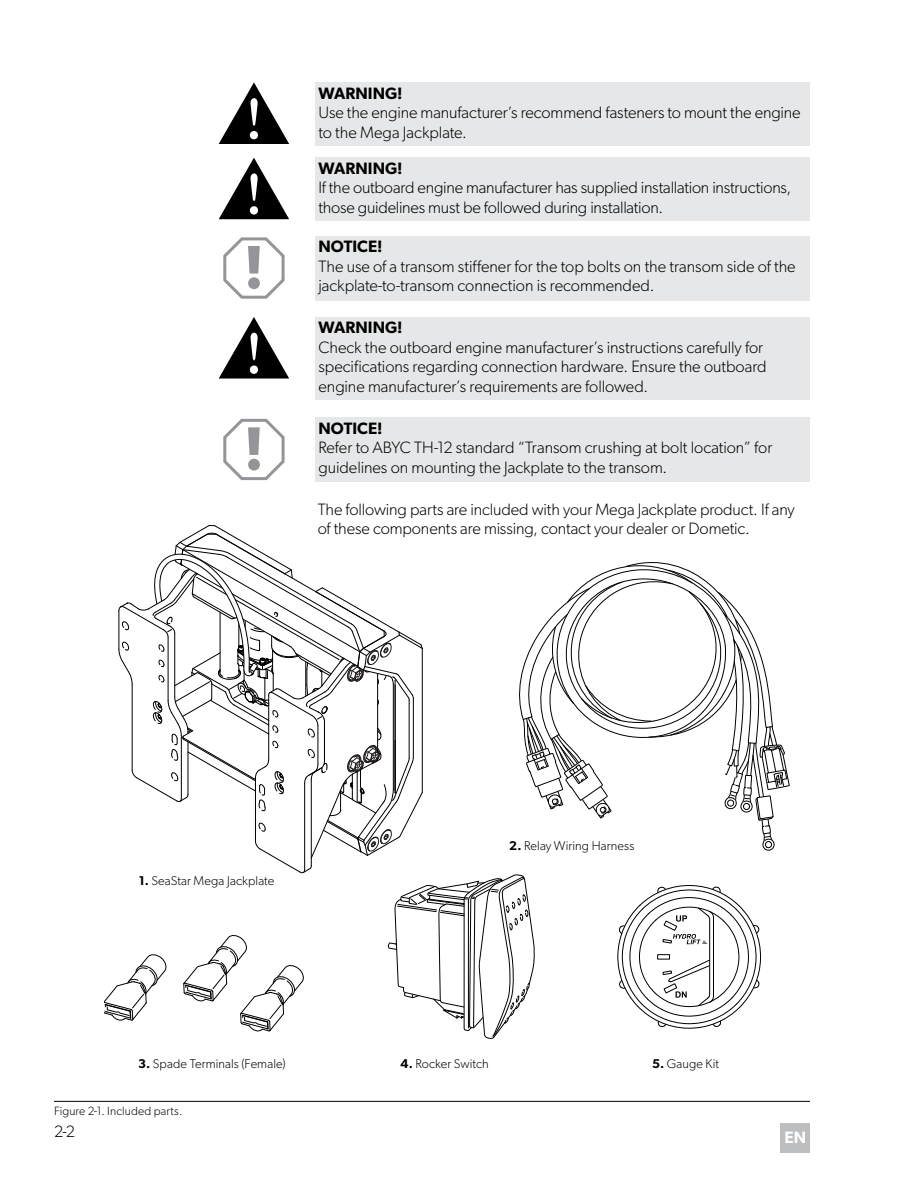
<style>
.page{position:relative;width:918px;height:1188px;background:#fff}
.page>*{position:absolute;margin:0;border:0;box-sizing:border-box;transform-origin:0 0}
.t1{font:300 16.5px/19.5px "Gibson";letter-spacing:-.005em;color:#000}
.t2{font:600 16.5px "Gibson";letter-spacing:.005em;color:#000}
.t3{font:600 16.5px "Gibson";color:#fff}
.t4{font:300 12.75px "Gibson";letter-spacing:.01em;color:#000}
.t5{font:300 12px "Gibson";letter-spacing:.01em;color:#000}
.s1{font-weight:600}
</style>
<div class="page">
<div style="left:780px;top:1123px;width:30px;height:30px;background:#bcbec0"></div>
<div style="left:315px;top:82px;width:495px;height:63px;background:#e6e7e8"></div>
<svg style="left:219px;top:82px;width:70px;height:62px"></svg>
<div style="left:315px;top:158px;width:495px;height:63px;background:#e6e7e8"></div>
<svg style="left:219px;top:158px;width:70px;height:61px"></svg>
<div style="left:315px;top:317px;width:495px;height:83px;background:#e6e7e8"></div>
<svg style="left:219px;top:317px;width:70px;height:62px"></svg>
<div style="left:315px;top:236px;width:495px;height:65px;background:#e6e7e8"></div>
<svg style="left:223px;top:237px;width:62px;height:62px"></svg>
<div style="left:315px;top:417px;width:495px;height:65px;background:#e6e7e8"></div>
<svg style="left:223px;top:418px;width:62px;height:63px"></svg>
<hr style="left:54px;top:1101px;width:756px;height:1px;background:#000">
<svg style="left:104px;top:524px;width:686px;height:515px"></svg>
<p class="t2" style="left:318px;top:83px;width:86px">WARNING!</p>
<p class="t1" style="left:318px;top:103px;width:484px">Use the engine manufacturer’s recommend fasteners to mount the engine to the Mega Jackplate.</p>
<p class="t2" style="left:318px;top:158px;width:86px">WARNING!</p>
<p class="t1" style="left:318px;top:178px;width:474px">If the outboard engine manufacturer has supplied installation instructions, those guidelines must be followed during installation.</p>
<p class="t2" style="left:318px;top:237px;width:66px">NOTICE!</p>
<p class="t1" style="left:318px;top:256px;width:479px">The use of a transom stiffener for the top bolts on the transom side of the jackplate-to-transom connection is recommended.</p>
<p class="t2" style="left:318px;top:318px;width:86px">WARNING!</p>
<p class="t1" style="left:318px;top:337px;width:450px">Check the outboard engine manufacturer’s instructions carefully for specifications regarding connection hardware. Ensure the outboard engine manufacturer’s requirements are followed.</p>
<p class="t2" style="left:318px;top:418px;width:66px">NOTICE!</p>
<p class="t1" style="left:318px;top:438px;width:455px">Refer to ABYC TH-12 standard “Transom crushing at bolt location” for guidelines on mounting the Jackplate to the transom.</p>
<p class="t1" style="left:318px;top:499px;width:478px">The following parts are included with your Mega Jackplate product. If any of these components are missing, contact your dealer or Dometic.</p>
<p class="t4" style="left:139px;top:873px;width:137px"><span class="s1">1.</span> SeaStar Mega Jackplate</p>
<p class="t4" style="left:509px;top:837px;width:127px"><span class="s1">2.</span> Relay Wiring Harness</p>
<p class="t4" style="left:138px;top:1056px;width:149px"><span class="s1">3.</span> Spade Terminals (Female)</p>
<p class="t4" style="left:401px;top:1056px;width:90px"><span class="s1">4.</span> Rocker Switch</p>
<p class="t4" style="left:652px;top:1056px;width:68px"><span class="s1">5.</span> Gauge Kit</p>
<p class="t5" style="left:54px;top:1104px;width:130px">Figure 2-1. Included parts.</p>
<p class="t1" style="left:54px;top:1121px;width:23px">2-2</p>
<p class="t3" style="left:785px;top:1128px;width:23px">EN</p>
</div>
